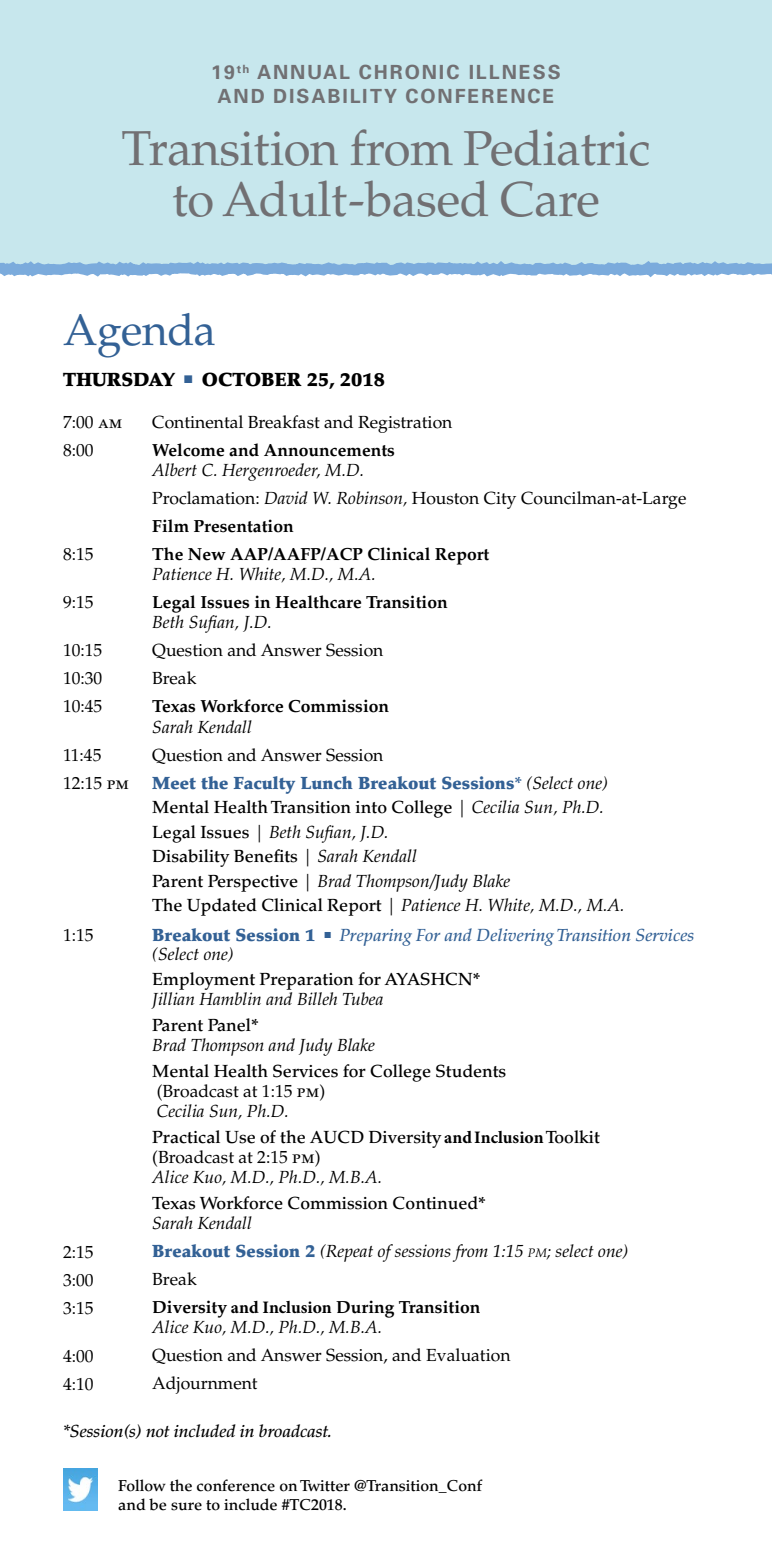
<style>
.page{position:relative;width:772px;height:1563px;background:#fff}
.page>*{position:absolute;margin:0;border:0;box-sizing:border-box;transform-origin:0 0}
.t1{font:49px/51.1px "Palatino LT Std";letter-spacing:-.01em;color:#717073;text-align:center}
.t2{font:44.27px "Palatino LT Std";letter-spacing:-.01em;color:#336195}
.t3{font:700 19.6px/24px "Univers";letter-spacing:.1em;color:#717073;text-align:center}
.t4{font:900 18.9px "Palatino LT Std";color:#000}
.t5{font:500 17.5px/24.5px "Palatino LT Std";color:#000}
.t6{font:17.5px/28px "Palatino LT Std";color:#000}
.t7{font:italic 17.5px/28px "Palatino LT Std";color:#000}
.t8{font:700 17.5px "Palatino LT Std";color:#000}
.t9{font:italic 500 17.5px/19.2px "Palatino LT Std";color:#336195}
.t10{font:italic 500 17.5px "Palatino LT Std";letter-spacing:-.005em;color:#000}
.t11{font:500 15.75px/19.2px "Palatino LT Std";color:#000}
.s1{font-style:italic}
.s2{font-weight:700}
.s3{font-weight:900;color:#336195}
.s4{font-weight:700;color:#336195}
.s5{font-weight:400;font-style:italic}
.s6{font-weight:400}
.s7{font-weight:900;font-style:normal}
.s8{font-weight:400;color:#000}
.s9{font-family:"Minion Pro";font-weight:700}
.s10{font-weight:900;font-style:normal;color:#336195}
.s11{font-size:12.25px}
.s12{font-style:normal}
.s13{font-weight:700;font-style:normal}
.s14{font-family:"Minion Pro";font-weight:700;font-style:normal}
</style>
<div class="page">
<div style="left:0;top:0;width:772px;height:267px;background:#c7e7ed"></div>
<svg style="left:0;top:261px;width:772px;height:17px"></svg>
<img style="left:63px;top:1468px;width:35px;height:42px">
<p class="t3" style="left:211px;top:59px;width:351px">19<sup>th</sup> ANNUAL CHRONIC ILLNESS<br>AND DISABILITY CONFERENCE</p>
<h1 class="t1" style="left:122px;top:124px;width:530px">Transition from Pediatric to Adult-based Care</h1>
<h2 class="t2" style="left:63px;top:304px;width:155px">Agenda</h2>
<p class="t4" style="left:63px;top:368px;width:323px">THURSDAY <sup>■</sup> OCTOBER 25, 2018</p>
<p class="t6" style="left:63px;top:408px;width:61px">7:00 am</p>
<p class="t6" style="left:152px;top:408px;width:302px">Continental Breakfast and Registration</p>
<p class="t6" style="left:63px;top:436px;width:32px">8:00</p>
<p class="t8" style="left:152px;top:440px;width:244px">Welcome and Announcements</p>
<p class="t6" style="left:152px;top:456px;width:535px"><span class="s1">Albert C. Hergenroeder, M.D.<br></span>Proclamation: <span class="s1">David W. Robinson,</span> Houston City Councilman-at-Large<br><span class="s2">Film Presentation</span></p>
<p class="t6" style="left:63px;top:540px;width:32px">8:15</p>
<p class="t8" style="left:152px;top:544px;width:338px">The New AAP/AAFP/ACP Clinical Report</p>
<p class="t7" style="left:152px;top:560px;width:225px">Patience H. White, M.D., M.A.</p>
<p class="t6" style="left:63px;top:588px;width:32px">9:15</p>
<p class="t8" style="left:152px;top:592px;width:297px">Legal Issues in Healthcare Transition</p>
<p class="t7" style="left:152px;top:609px;width:121px">Beth Sufian, J.D.</p>
<p class="t6" style="left:63px;top:637px;width:41px">10:15</p>
<p class="t6" style="left:152px;top:637px;width:233px">Question and Answer Session</p>
<p class="t6" style="left:63px;top:665px;width:41px">10:30</p>
<p class="t6" style="left:152px;top:665px;width:46px">Break</p>
<p class="t6" style="left:63px;top:693px;width:41px">10:45</p>
<p class="t8" style="left:152px;top:696px;width:238px">Texas Workforce Commission</p>
<p class="t7" style="left:152px;top:713px;width:101px">Sarah Kendall</p>
<p class="t6" style="left:63px;top:741px;width:40px">11:45</p>
<p class="t6" style="left:152px;top:741px;width:233px">Question and Answer Session</p>
<p class="t6" style="left:63px;top:769px;width:68px">12:15 pm</p>
<p class="t5" style="left:152px;top:770px;width:474px"><span class="s3">Meet the Faculty Lunch Breakout Sessions</span><span class="s4">*</span> <span class="s5">(Select one)<br></span>Mental Health Transition into College <span class="s6">|</span> <span class="s5">Cecilia Sun, Ph.D.<br></span>Legal Issues <span class="s6">|</span> <span class="s5">Beth Sufian, J.D.<br></span>Disability Benefits <span class="s6">|</span> <span class="s5">Sarah Kendall<br></span>Parent Perspective <span class="s6">|</span> <span class="s5">Brad Thompson/Judy Blake<br></span>The Updated Clinical Report <span class="s6">|</span> <span class="s5">Patience H. White, M.D., M.A.</span></p>
<p class="t6" style="left:63px;top:921px;width:32px">1:15</p>
<p class="t9" style="left:152px;top:925px;width:543px"><span class="s7">Breakout Session 1</span> ■ Preparing For and Delivering Transition Services <span class="s8">(Select one)</span></p>
<p class="t5" style="left:152px;top:967px;width:330px">Employment Preparation for AYASHCN*</p>
<p class="t7" style="left:152px;top:985px;width:233px">Jillian Hamblin and Billeh Tubea</p>
<p class="t5" style="left:152px;top:1013px;width:108px">Parent Panel*</p>
<p class="t7" style="left:152px;top:1031px;width:224px">Brad Thompson and Judy Blake</p>
<p class="t5" style="left:152px;top:1058px;width:356px">Mental Health Services for College Students</p>
<p class="t6" style="left:157px;top:1077px;width:170px">(Broadcast at 1:15 pm)</p>
<p class="t5" style="left:152px;top:1098px;width:449px;line-height:25.7px"><span class="s5">Cecilia Sun, Ph.D.<br></span>Practical Use of the AUCD Diversity <span class="s9">and Inclusion</span> Toolkit</p>
<p class="t6" style="left:152px;top:1143px;width:170px">(Broadcast at 2:15 pm)</p>
<p class="t7" style="left:152px;top:1163px;width:231px">Alice Kuo, M.D., Ph.D., M.B.A.</p>
<p class="t5" style="left:152px;top:1190px;width:335px">Texas Workforce Commission Continued*</p>
<p class="t7" style="left:152px;top:1209px;width:477px">Sarah Kendall<br><span class="s10">Breakout Session 2</span> (Repeat of sessions from 1:15 <span class="s11">pm</span>; select one)<br><span class="s12">Break<br></span><span class="s13">Diversity</span> <span class="s14">and Inclusion</span> <span class="s13">During Transition</span></p>
<p class="t7" style="left:152px;top:1312px;width:231px">Alice Kuo, M.D., Ph.D., M.B.A.</p>
<p class="t6" style="left:152px;top:1340px;width:360px">Question and Answer Session, and Evaluation<br>Adjournment</p>
<p class="t6" style="left:63px;top:1238px;width:32px;text-align:justify">2:15<br>3:00<br>3:15</p>
<p class="t6" style="left:63px;top:1342px;width:32px">4:00<br>4:10</p>
<p class="t10" style="left:63px;top:1421px;width:271px">*Session(s) not included in broadcast.</p>
<p class="t11" style="left:118px;top:1476px;width:365px">Follow the conference on Twitter @Transition_Conf and be sure to include #TC2018.</p>
</div>
